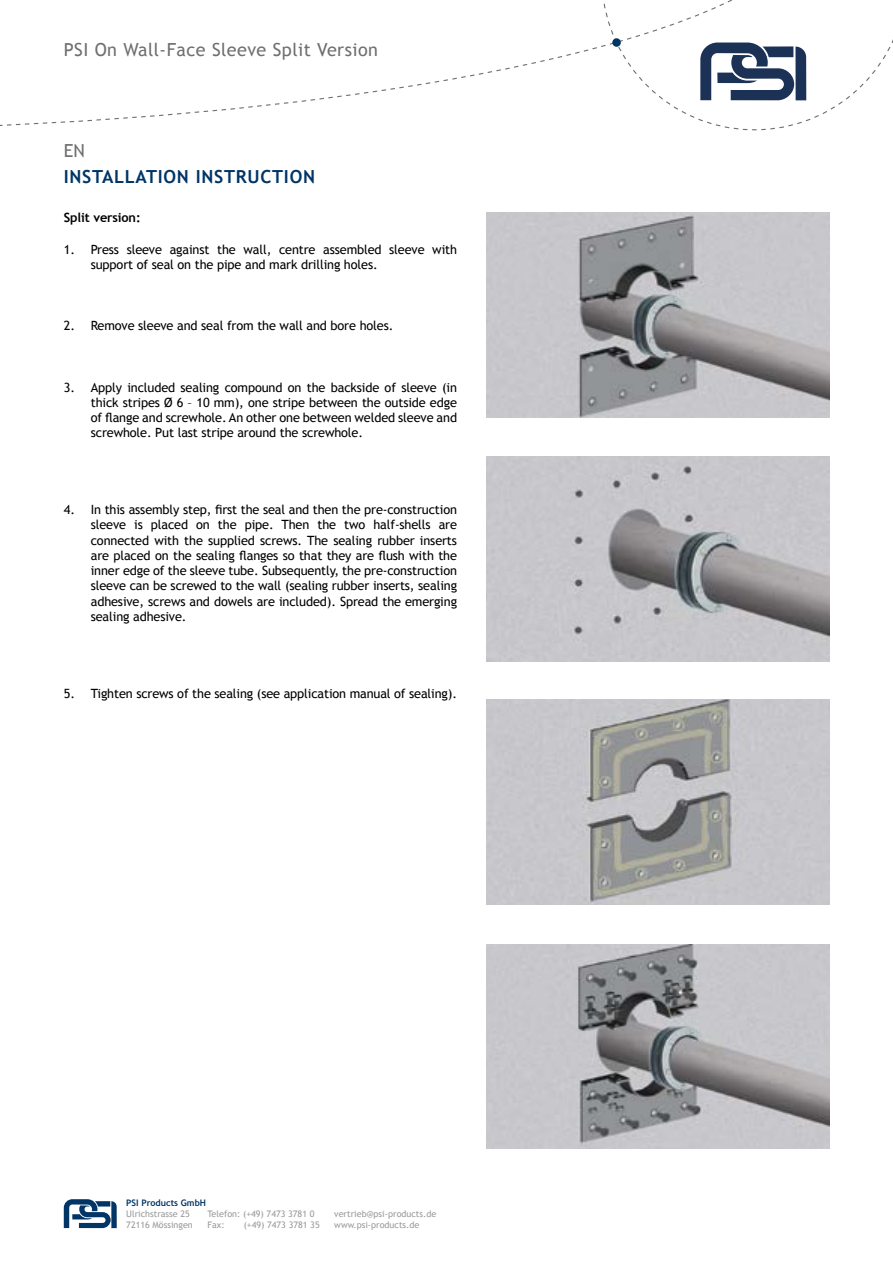
<style>
.page{position:relative;width:893px;height:1263px;background:#fff}
.page>*{position:absolute;margin:0;border:0;box-sizing:border-box;transform-origin:0 0}
.t1{font:18px "Trebuchet MS";letter-spacing:.025em;color:#706f6f}
.t2{font:700 18px "Trebuchet MS";letter-spacing:.04em;color:#003565}
.t3{font:12.75px/15.3px "Trebuchet MS";letter-spacing:-.01em;color:#000;text-align:justify}
.t4{font:700 12.75px "Trebuchet MS";letter-spacing:-.01em;color:#000}
.t5{font:9px/10.5px "Trebuchet MS";color:#9b9a9a}
.t6{font:700 9px "Trebuchet MS";color:#003565}
</style>
<div class="page">
<svg style="left:772px;top:39px;width:121px;height:91px"></svg>
<svg style="left:0;top:0;width:772px;height:131px"></svg>
<div style="left:612px;top:38px;width:9px;height:9px;background:#003565;border-radius:50%"></div>
<svg style="left:64px;top:1199px;width:53px;height:29px"></svg>
<img style="left:487px;top:213px;width:342px;height:204px">
<img style="left:487px;top:456px;width:342px;height:205px">
<img style="left:487px;top:699px;width:342px;height:205px">
<img style="left:487px;top:944px;width:342px;height:205px">
<h1 class="t1" style="left:64px;top:39px;width:316px">PSI On Wall-Face Sleeve Split Version</h1>
<h1 class="t1" style="left:64px;top:140px;width:23px">EN</h1>
<h1 class="t2" style="left:64px;top:166px;width:253px">INSTALLATION INSTRUCTION</h1>
<p class="t4" style="left:64px;top:210px;width:78px">Split version:</p>
<p class="t3" style="left:91px;top:242px;width:368px;text-indent:-27px">1. Press sleeve against the wall, centre assembled sleeve with support of seal on the pipe and mark drilling holes.</p>
<p class="t3" style="left:64px;top:318px;width:331px">2. Remove sleeve and seal from the wall and bore holes.</p>
<p class="t3" style="left:91px;top:380px;width:368px;text-indent:-27px">3. Apply included sealing compound on the backside of sleeve (in thick stripes Ø 6 – 10 mm), one stripe between the outside edge of flange and screwhole. An other one between welded sleeve and screwhole. Put last stripe around the screwhole.</p>
<p class="t3" style="left:91px;top:502px;width:368px;text-indent:-27px">4. In this assembly step, first the seal and then the pre-construction sleeve is placed on the pipe. Then the two half-shells are connected with the supplied screws. The sealing rubber inserts are placed on the sealing flanges so that they are flush with the inner edge of the sleeve tube. Subsequently, the pre-construction sleeve can be screwed to the wall (sealing rubber inserts, sealing adhesive, screws and dowels are included). Spread the emerging sealing adhesive.</p>
<p class="t3" style="left:64px;top:686px;width:395px">5. Tighten screws of the sealing (see application manual of sealing).</p>
<p class="t6" style="left:126px;top:1197px;width:81px">PSI Products GmbH</p>
<p class="t5" style="left:126px;top:1209px;width:68px">Ulrichstrasse 25<br>72116 Mössingen</p>
<p class="t5" style="left:207px;top:1209px;width:108px">Telefon: (+49) 7473 3781 0<br>Fax:</p>
<p class="t5" style="left:244px;top:1219px;width:78px">(+49) 7473 3781 35</p>
<p class="t5" style="left:334px;top:1209px;width:103px">vertrieb@psi-products.de www.psi-products.de</p>
</div>
